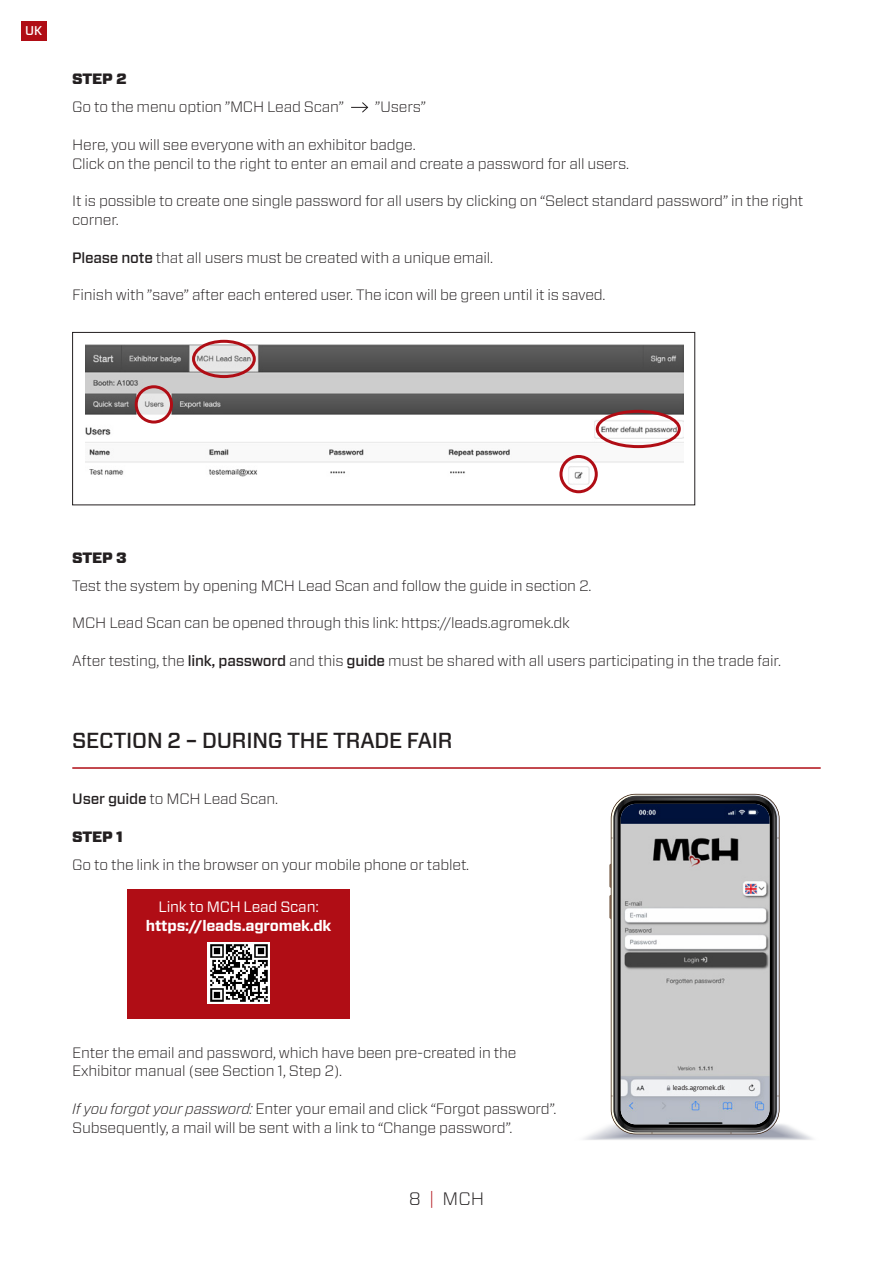
<style>
.page{position:relative;width:893px;height:1263px;background:#fff}
.page>*{position:absolute;margin:0;border:0;box-sizing:border-box;transform-origin:0 0}
.Overskrift{font:500 21.75px "Forza";letter-spacing:-.01em;color:#231f20}
.t1{font:300 18px "Forza";color:#231f20}
.Brødtekst{font:300 15px/18.8px "Forza";letter-spacing:-.015em;color:#231f20}
.Brødtekst-2{font:700 15px/18.8px "Forza";letter-spacing:-.015em;color:#fff;text-align:center}
.Mellemrubrik{font:900 15px "Forza";letter-spacing:-.015em;color:#231f20}
.Underoverskrift{font:500 12.75px "Forza";color:#fff}
.Brødtekst-3{font:7.5px "Calibri";letter-spacing:-.015em;color:#231f20}
.s1{font-weight:500}
.s2{font-weight:400}
.s3{font-style:italic}
.s4{color:#b00d15}
</style>
<div class="page">
<hr style="left:72px;top:767px;width:749px;height:2px;background:#b00d15">
<svg style="left:351px;top:102px;width:18px;height:11px"></svg>
<svg style="left:584px;top:796px;width:229px;height:344px"></svg>
<img style="left:621px;top:804px;width:148px;height:320px">
<div style="left:72px;top:332px;width:623px;height:173px;border:1px solid #231f20"></div>
<img style="left:85px;top:345px;width:599px;height:143px">
<div style="left:559px;top:455px;width:39px;height:38px;border:3px solid #b00d15;border-radius:50%"></div>
<div style="left:135px;top:385px;width:38px;height:38px;border:3px solid #b00d15;border-radius:50%"></div>
<div style="left:192px;top:340px;width:64px;height:38px;border:3px solid #b00d15;border-radius:50%"></div>
<div style="left:128px;top:889px;width:222px;height:129px;background:#b00d15"></div>
<div style="left:596px;top:410px;width:85px;height:38px;border:3px solid #b00d15;border-radius:50%"></div>
<img style="left:208px;top:942px;width:62px;height:62px">
<div style="left:673px;top:1081px;width:55px;height:13px;background:#f0f2f4"></div>
<div style="left:21px;top:21px;width:26px;height:19px;background:#b00d15"></div>
<p class="Underoverskrift" style="left:25px;top:22px;width:18px">UK</p>
<p class="Mellemrubrik" style="left:72px;top:69px;width:56px">STEP 2</p>
<p class="Brødtekst" style="left:72px;top:97px;width:273px">Go to the menu option ”MCH Lead Scan”</p>
<p class="Brødtekst" style="left:375px;top:97px;width:52px">”Users”</p>
<p class="Brødtekst" style="left:72px;top:135px;width:345px">Here, you will see everyone with an exhibitor badge.</p>
<p class="Brødtekst" style="left:72px;top:154px;width:558px">Click on the pencil to the right to enter an email and create a password for all users.</p>
<p class="Brødtekst" style="left:72px;top:191px;width:733px">It is possible to create one single password for all users by clicking on “Select standard password” in the right corner.</p>
<p class="Brødtekst" style="left:72px;top:247px;width:422px"><span class="s1">Please note</span> that all users must be created with a unique email.</p>
<p class="Brødtekst" style="left:72px;top:285px;width:535px">Finish with ”save” after each entered user. The icon will be green until it is saved.</p>
<p class="Mellemrubrik" style="left:72px;top:547px;width:56px">STEP 3</p>
<p class="Brødtekst" style="left:72px;top:576px;width:521px">Test the system by opening MCH Lead Scan and follow the guide in section 2.</p>
<p class="Brødtekst" style="left:72px;top:613px;width:499px">MCH Lead Scan can be opened through this link: https://leads.agromek.dk</p>
<p class="Brødtekst" style="left:72px;top:651px;width:710px">After testing, the <span class="s1">link, password</span> and this <span class="s1">guide</span> must be shared with all users participating in the trade fair.</p>
<p class="Overskrift" style="left:72px;top:726px;width:382px">SECTION 2 – DURING THE TRADE FAIR</p>
<p class="Brødtekst" style="left:72px;top:789px;width:207px"><span class="s1">User guide</span> to MCH Lead Scan.</p>
<p class="Mellemrubrik" style="left:72px;top:826px;width:52px">STEP 1</p>
<p class="Brødtekst" style="left:72px;top:855px;width:398px">Go to the link in the browser on your mobile phone or tablet.</p>
<p class="Brødtekst-2" style="left:146px;top:897px;width:187px"><span class="s2">Link to MCH Lead Scan: </span>https://leads.agromek.dk</p>
<p class="Brødtekst" style="left:72px;top:1042px;width:446px">Enter the email and password, which have been pre-created in the<br>Exhibitor manual (see Section 1, Step 2).</p>
<p class="Brødtekst" style="left:72px;top:1099px;width:486px"><span class="s3">If you forgot your password:</span> Enter your email and click “Forgot password”.<br>Subsequently, a mail will be sent with a link to “Change password”.</p>
<p class="t1" style="left:409px;top:1186px;width:77px">8 <span class="s4">|</span> MCH</p>
<p class="Brødtekst-3" style="left:673px;top:1082px;width:54px">leads.agromek.dk</p>
</div>
